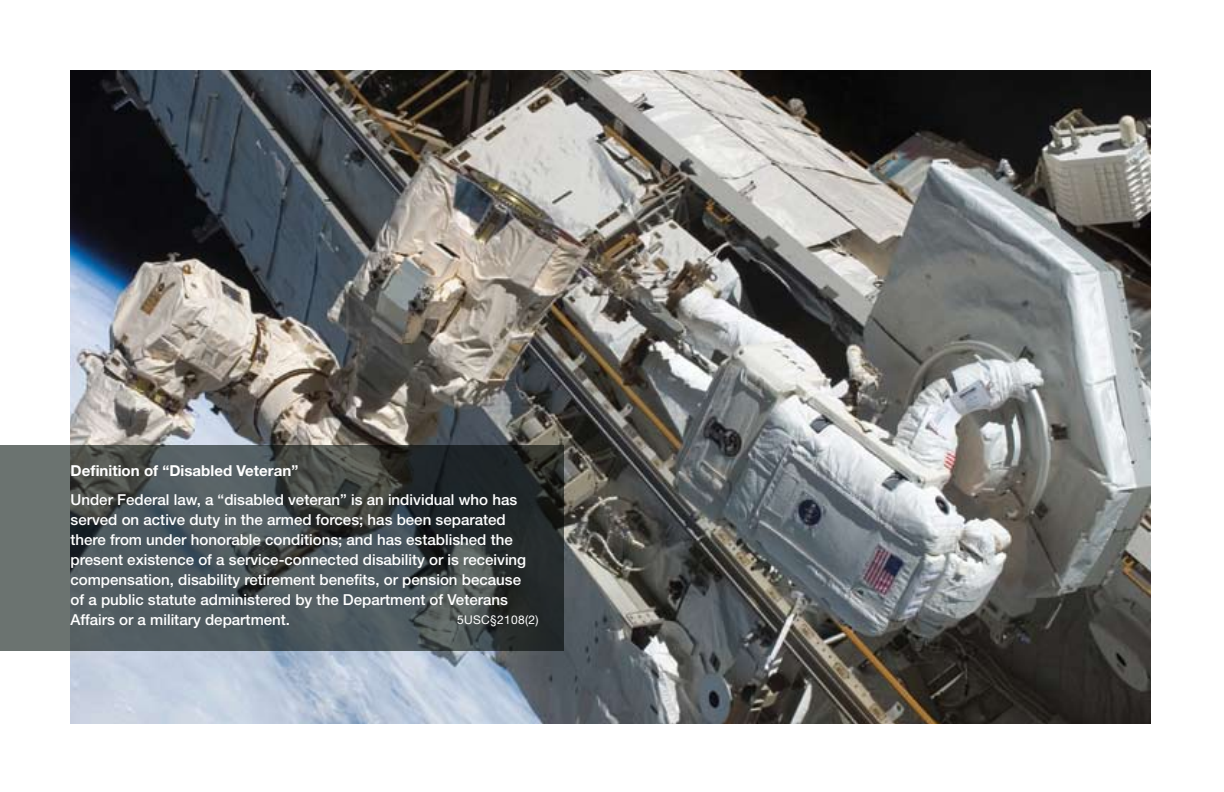
<style>
.page{position:relative;width:1224px;height:792px;background:#fff}
.page>*{position:absolute;margin:0;border:0;box-sizing:border-box;transform-origin:0 0}
.t1{font:500 15.2px/20px "Helvetica Neue LT Std";color:#fff}
.t2{font:700 15.2px "Helvetica Neue LT Std";color:#fff}
.t3{font:12px "Helvetica Neue LT Std";letter-spacing:.025em;color:#fff}
</style>
<div class="page">
<img style="left:70px;top:71px;width:1080px;height:652px">
<svg style="left:0;top:446px;width:564px;height:205px;background:#464e50"></svg>
<p class="t2" style="left:70px;top:461px;width:229px">Definition of “Disabled Veteran”</p>
<p class="t1" style="left:70px;top:490px;width:457px">Under Federal law, a “disabled veteran” is an individual who has served on active duty in the armed forces; has been separated there from under honorable conditions; and has established the present existence of a service-connected disability or is receiving compensation, disability retirement benefits, or pension because of a public statute administered by the Department of Veterans Affairs or a military department.</p>
<p class="t3" style="left:457px;top:613px;width:83px">5USC§2108(2)</p>
</div>
